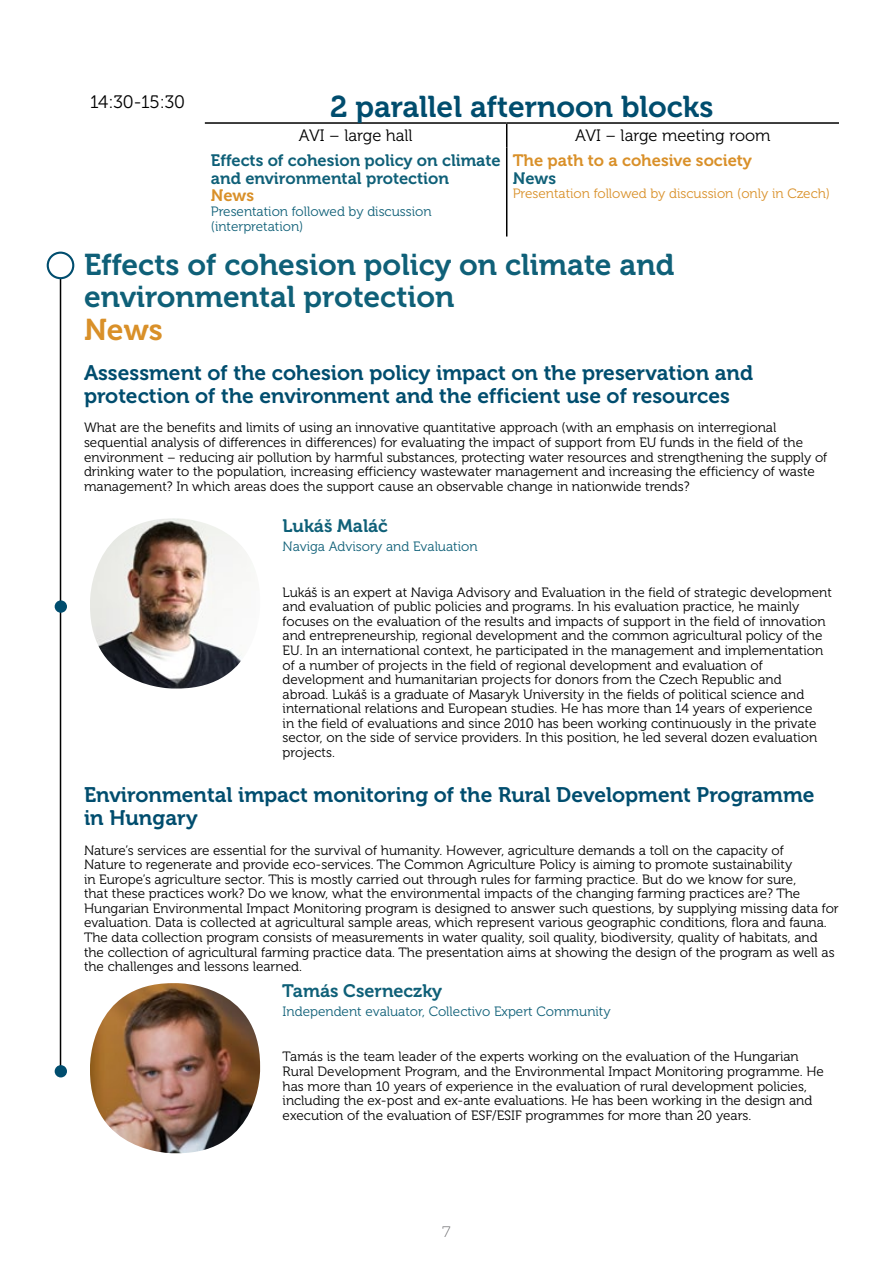
<style>
.page{position:relative;width:893px;height:1263px;background:#fff}
.page>*{position:absolute;margin:0;border:0;box-sizing:border-box;transform-origin:0 0}
.t1{font:30px/32.4px "Museo 700";color:#0f6078}
.t2{font:30px "Museo 700";color:#004d6e}
.t3{font:30px "Museo 700";color:#d99029}
.t4{font:21px/22.6px "Museo 700";color:#004d6e}
.t5{font:18px "Museo 700";color:#0f6078}
.t6{font:18px "Museo 300";letter-spacing:-.005em;color:#000}
.t7{font:16.5px/17.9px "Museo 700";color:#0f6078}
.t8{font:16.5px "Museo 300";color:#000}
.t9{font:16.5px "Museo 700";color:#d99029}
.t10{font:200 15px "Montserrat";color:#5d5d60}
.t11{font:13.5px/14.5px "Museo 300";color:#000}
.t12{font:13.5px/14.5px "Museo 300";color:#0f6078}
.t13{font:13.5px "Museo 300";color:#d99029}
</style>
<div class="page">
<hr style="left:60px;top:270px;width:1px;height:804px;background:#000">
<hr style="left:205px;top:122px;width:302px;height:2px;background:#000">
<hr style="left:507px;top:122px;width:332px;height:2px;background:#000">
<svg style="left:506px;top:124px;width:1px;height:23px"></svg>
<hr style="left:506px;top:147px;width:1px;height:90px;background:#000">
<img style="left:90px;top:518px;width:158px;height:170px">
<img style="left:90px;top:983px;width:170px;height:170px">
<div style="left:55px;top:600px;width:12px;height:13px;background:#004d6e;border-radius:50%"></div>
<div style="left:55px;top:1065px;width:12px;height:12px;background:#004d6e;border-radius:50%"></div>
<div style="left:48px;top:253px;width:25px;height:25px;background:#fff;border-radius:50%"></div>
<div style="left:47px;top:252px;width:27px;height:27px;border:2px solid #004d6e;border-radius:50%"></div>
<h3 class="t6" style="left:90px;top:92px;width:97px">14:30-15:30</h3>
<h1 class="t2" style="left:330px;top:90px;width:385px">2 parallel afternoon blocks</h1>
<p class="t8" style="left:299px;top:127px;width:115px">AVI – large hall</p>
<p class="t8" style="left:575px;top:127px;width:197px">AVI – large meeting room</p>
<p class="t7" style="left:211px;top:151px;width:291px">Effects of cohesion policy on climate and environmental protection</p>
<p class="t9" style="left:211px;top:186px;width:45px">News</p>
<p class="t12" style="left:211px;top:204px;width:222px">Presentation followed by discussion (interpretation)</p>
<p class="t9" style="left:513px;top:151px;width:241px">The path to a cohesive society</p>
<p class="t7" style="left:513px;top:169px;width:45px">News</p>
<p class="t13" style="left:513px;top:186px;width:319px">Presentation followed by discussion (only in Czech)</p>
<h1 class="t1" style="left:84px;top:249px;width:592px">Effects of cohesion policy on climate and environmental protection</h1>
<h1 class="t3" style="left:84px;top:313px;width:80px">News</h1>
<h2 class="t4" style="left:84px;top:362px;width:671px">Assessment of the cohesion policy impact on the preservation and protection of the environment and the efficient use of resources</h2>
<p class="t11" style="left:84px;top:421px;width:745px">What are the benefits and limits of using an innovative quantitative approach (with an emphasis on interregional sequential analysis of differences in differences) for evaluating the impact of support from EU funds in the field of the environment – reducing air pollution by harmful substances, protecting water resources and strengthening the supply of drinking water to the population, increasing efficiency wastewater management and increasing the efficiency of waste management? In which areas does the support cause an observable change in nationwide trends?</p>
<h3 class="t5" style="left:283px;top:516px;width:107px">Lukáš Maláč</h3>
<p class="t12" style="left:283px;top:540px;width:196px">Naviga Advisory and Evaluation</p>
<p class="t11" style="left:283px;top:585px;width:551px">Lukáš is an expert at Naviga Advisory and Evaluation in the field of strategic development and evaluation of public policies and programs. In his evaluation practice, he mainly focuses on the evaluation of the results and impacts of support in the field of innovation and entrepreneurship, regional development and the common agricultural policy of the EU. In an international context, he participated in the management and implementation of a number of projects in the field of regional development and evaluation of development and humanitarian projects for donors from the Czech Republic and<br>abroad. Lukáš is a graduate of Masaryk University in the fields of political science and international relations and European studies. He has more than 14 years of experience<br>in the field of evaluations and since 2010 has been working continuously in the private sector, on the side of service providers. In this position, he led several dozen evaluation projects.</p>
<h2 class="t4" style="left:84px;top:784px;width:732px">Environmental impact monitoring of the Rural Development Programme in Hungary</h2>
<p class="t11" style="left:84px;top:843px;width:756px">Nature’s services are essential for the survival of humanity. However, agriculture demands a toll on the capacity of<br>Nature to regenerate and provide eco-services. The Common Agriculture Policy is aiming to promote sustainability<br>in Europe’s agriculture sector. This is mostly carried out through rules for farming practice. But do we know for sure,<br>that these practices work? Do we know, what the environmental impacts of the changing farming practices are? The Hungarian Environmental Impact Monitoring program is designed to answer such questions, by supplying missing data for evaluation. Data is collected at agricultural sample areas, which represent various geographic conditions, flora and fauna.<br>The data collection program consists of measurements in water quality, soil quality, biodiversity, quality of habitats, and the collection of agricultural farming practice data. The presentation aims at showing the design of the program as well as the challenges and lessons learned.</p>
<h3 class="t5" style="left:282px;top:980px;width:161px">Tamás Cserneczky</h3>
<p class="t12" style="left:283px;top:1004px;width:329px">Independent evaluator, Collectivo Expert Community</p>
<p class="t11" style="left:283px;top:1050px;width:543px">Tamás is the team leader of the experts working on the evaluation of the Hungarian Rural Development Program, and the Environmental Impact Monitoring programme. He has more than 10 years of experience in the evaluation of rural development policies, including the ex-post and ex-ante evaluations. He has been working in the design and execution of the evaluation of ESF/ESIF programmes for more than 20 years.</p>
<p class="t10" style="left:442px;top:1220px;width:11px">7</p>
</div>
